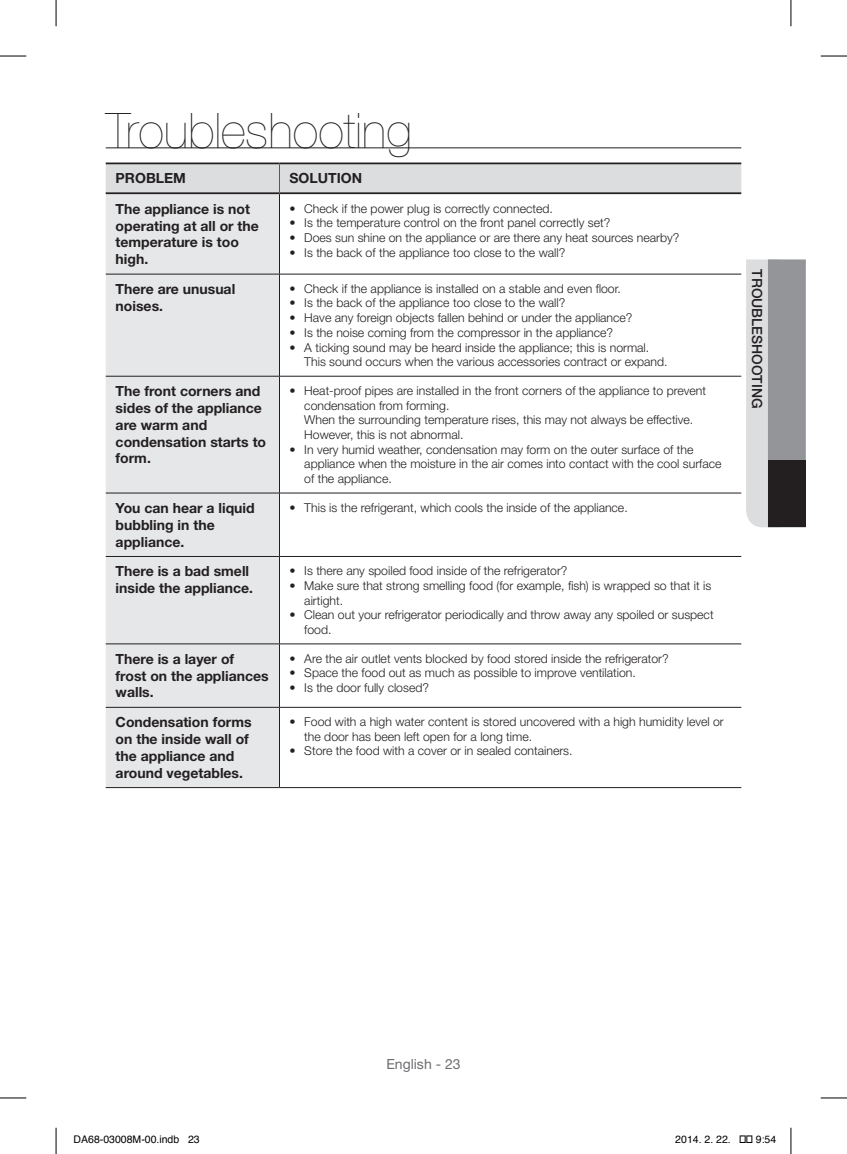
<style>
.page{position:relative;width:847px;height:1154px;background:#fff}
.page>*{position:absolute;margin:0;border:0;box-sizing:border-box;transform-origin:0 0}
.Chapter_Title{font:200 49px "Helvetica Neue LT Pro";color:#231f20}
.t1{font:700 14px/16.8px "Helvetica Neue LT Pro";color:#231f20}
.Side_bar_Section{font:500 14px "Helvetica Neue LT Pro";color:#231f20}
.t2{font:14px "Helvetica Neue LT Pro";color:#6c6d70}
.t3{font:300 12.25px/14.7px "Helvetica Neue LT Pro";color:#231f20}
.t4{font:10.5px "Helvetica";color:#000}
</style>
<div class="page">
<svg style="left:746px;top:259px;width:59px;height:268px;background:#b3b4b7"></svg>
<div style="left:767px;top:460px;width:38px;height:67px;background:#231f20"></div>
<hr style="left:106px;top:148px;width:635px;height:1px;background:#231f20">
<div style="left:106px;top:194px;width:173px;height:593px;background:#e6e7e9"></div>
<hr style="left:106px;top:274px;width:173px;height:1px;background:#231f20">
<hr style="left:106px;top:376px;width:173px;height:1px;background:#231f20">
<hr style="left:106px;top:493px;width:173px;height:1px;background:#231f20">
<hr style="left:106px;top:556px;width:173px;height:1px;background:#231f20">
<hr style="left:106px;top:643px;width:173px;height:1px;background:#231f20">
<hr style="left:106px;top:707px;width:173px;height:1px;background:#231f20">
<hr style="left:106px;top:787px;width:173px;height:1px;background:#231f20">
<hr style="left:106px;top:162px;width:173px;height:2px;background:#231f20">
<hr style="left:106px;top:192px;width:173px;height:2px;background:#231f20">
<div style="left:106px;top:164px;width:635px;height:29px;background:#dcdddf"></div>
<hr style="left:279px;top:162px;width:462px;height:2px;background:#231f20">
<hr style="left:279px;top:192px;width:462px;height:2px;background:#231f20">
<hr style="left:279px;top:194px;width:1px;height:80px;background:#231f20">
<hr style="left:279px;top:274px;width:1px;height:102px;background:#231f20">
<hr style="left:279px;top:274px;width:462px;height:1px;background:#231f20">
<hr style="left:279px;top:376px;width:1px;height:117px;background:#231f20">
<hr style="left:279px;top:376px;width:462px;height:1px;background:#231f20">
<hr style="left:279px;top:493px;width:1px;height:63px;background:#231f20">
<hr style="left:279px;top:493px;width:462px;height:1px;background:#231f20">
<hr style="left:279px;top:557px;width:1px;height:86px;background:#231f20">
<hr style="left:279px;top:556px;width:462px;height:1px;background:#231f20">
<hr style="left:279px;top:644px;width:1px;height:63px;background:#231f20">
<hr style="left:279px;top:707px;width:1px;height:80px;background:#231f20">
<hr style="left:279px;top:643px;width:462px;height:1px;background:#231f20">
<hr style="left:279px;top:707px;width:462px;height:1px;background:#231f20">
<hr style="left:279px;top:787px;width:462px;height:1px;background:#231f20">
<svg style="left:0;top:56px;width:26px;height:1px"></svg>
<svg style="left:820px;top:56px;width:26px;height:1px"></svg>
<svg style="left:0;top:1097px;width:26px;height:1px"></svg>
<svg style="left:820px;top:1097px;width:26px;height:1px"></svg>
<svg style="left:56px;top:0;width:1px;height:26px"></svg>
<svg style="left:56px;top:1128px;width:1px;height:26px"></svg>
<svg style="left:790px;top:0;width:1px;height:26px"></svg>
<svg style="left:790px;top:1128px;width:1px;height:26px"></svg>
<p class="Chapter_Title" style="left:106px;top:102px;width:307px">Troubleshooting</p>
<p class="t1" style="left:116px;top:169px;width:72px">PROBLEM</p>
<p class="t1" style="left:289px;top:169px;width:74px">SOLUTION</p>
<p class="t1" style="left:116px;top:200px;width:145px">The appliance is not operating at all or the temperature is too high.</p>
<p class="t3" style="left:289px;top:201px;width:265px">• Check if the power plug is correctly connected.</p>
<p class="t3" style="left:289px;top:215px;width:322px">• Is the temperature control on the front panel correctly set?</p>
<p class="t3" style="left:289px;top:230px;width:391px">• Does sun shine on the appliance or are there any heat sources nearby?</p>
<p class="t3" style="left:289px;top:245px;width:277px">• Is the back of the appliance too close to the wall?</p>
<p class="t1" style="left:116px;top:280px;width:121px">There are unusual noises.</p>
<p class="t3" style="left:289px;top:281px;width:333px">• Check if the appliance is installed on a stable and even floor.</p>
<p class="t3" style="left:289px;top:295px;width:277px">• Is the back of the appliance too close to the wall?</p>
<p class="t3" style="left:289px;top:310px;width:344px">• Have any foreign objects fallen behind or under the appliance?</p>
<p class="t3" style="left:289px;top:325px;width:325px">• Is the noise coming from the compressor in the appliance?</p>
<p class="t3" style="left:304px;top:340px;width:364px;text-indent:-15px">• A ticking sound may be heard inside the appliance; this is normal.<br>This sound occurs when the various accessories contract or expand.</p>
<p class="t1" style="left:116px;top:382px;width:152px">The front corners and sides of the appliance are warm and condensation starts to form.</p>
<p class="t3" style="left:304px;top:383px;width:403px;text-indent:-15px">• Heat-proof pipes are installed in the front corners of the appliance to prevent condensation from forming.<br>When the surrounding temperature rises, this may not always be effective.<br>However, this is not abnormal.</p>
<p class="t3" style="left:304px;top:442px;width:418px;text-indent:-15px">• In very humid weather, condensation may form on the outer surface of the appliance when the moisture in the air comes into contact with the cool surface of the appliance.</p>
<p class="t1" style="left:116px;top:499px;width:140px">You can hear a liquid bubbling in the appliance.</p>
<p class="t3" style="left:289px;top:500px;width:339px">• This is the refrigerant, which cools the inside of the appliance.</p>
<p class="t1" style="left:116px;top:562px;width:139px">There is a bad smell inside the appliance.</p>
<p class="t3" style="left:289px;top:563px;width:279px">• Is there any spoiled food inside of the refrigerator?</p>
<p class="t3" style="left:304px;top:578px;width:408px;text-indent:-15px">• Make sure that strong smelling food (for example, fish) is wrapped so that it is airtight.</p>
<p class="t3" style="left:304px;top:607px;width:410px;text-indent:-15px">• Clean out your refrigerator periodically and throw away any spoiled or suspect food.</p>
<p class="t1" style="left:116px;top:650px;width:154px">There is a layer of<br>frost on the appliances walls.</p>
<p class="t3" style="left:289px;top:650px;width:380px">• Are the air outlet vents blocked by food stored inside the refrigerator?</p>
<p class="t3" style="left:289px;top:665px;width:348px">• Space the food out as much as possible to improve ventilation.</p>
<p class="t3" style="left:289px;top:680px;width:141px">• Is the door fully closed?</p>
<p class="t1" style="left:116px;top:713px;width:137px">Condensation forms on the inside wall of the appliance and around vegetables.</p>
<p class="t3" style="left:304px;top:714px;width:421px;text-indent:-15px">• Food with a high water content is stored uncovered with a high humidity level or the door has been left open for a long time.</p>
<p class="t3" style="left:289px;top:743px;width:284px">• Store the food with a cover or in sealed containers.</p>
<p class="Side_bar_Section" style="left:765px;top:269px;width:140px;rotate:90deg">troubleshooting</p>
<p class="t2" style="left:386px;top:1055px;width:76px">English - 23</p>
<p class="t4" style="left:74px;top:1131px;width:128px">DA68-03008M-00.indb 23</p>
<p class="t4" style="left:675px;top:1131px;width:57px">2014. 2. 22.</p>
<p class="t4" style="left:755px;top:1131px;width:22px">9:54</p>
</div>
